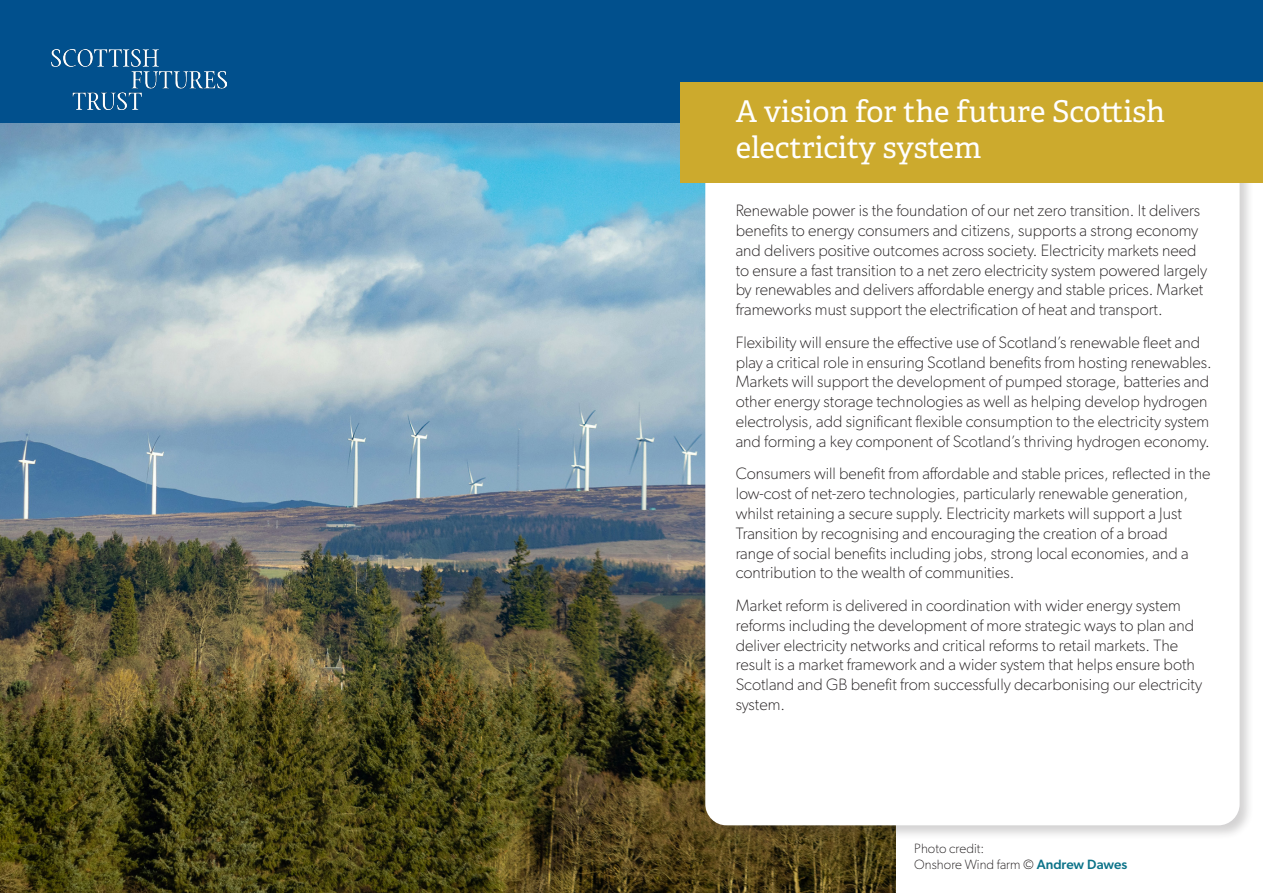
<style>
.page{position:relative;width:1263px;height:893px;background:#fff}
.page>*{position:absolute;margin:0;border:0;box-sizing:border-box;transform-origin:0 0}
.t1{font:30px/36px "Adelle PE";color:#fff}
.t2{font:100 16.5px/19.8px "Gibson";color:#231f20}
.t3{font:100 13.5px/16.2px "Gibson";color:#231f20}
.s1{font-weight:500;color:#0c7389}
</style>
<div class="page">
<div style="left:0;top:0;width:1263px;height:129px;background:#01508d"></div>
<img style="left:51px;top:50px;width:176px;height:59px">
<img style="left:0;top:124px;width:895px;height:769px">
<div style="left:703px;top:90px;width:551px;height:750px;background:#231f20;opacity:.2"></div>
<div style="left:705px;top:92px;width:534px;height:733px;background:#fff;border-radius:21px"></div>
<div style="left:680px;top:82px;width:583px;height:101px;background:#ccaa2d"></div>
<h1 class="t1" style="left:736px;top:92px;width:431px">A vision for the future Scottish electricity system</h1>
<p class="t2" style="left:736px;top:200px;width:473px">Renewable power is the foundation of our net zero transition. It delivers benefits to energy consumers and citizens, supports a strong economy and delivers positive outcomes across society. Electricity markets need to ensure a fast transition to a net zero electricity system powered largely by renewables and delivers affordable energy and stable prices. Market frameworks must support the electrification of heat and transport.</p>
<p class="t2" style="left:736px;top:332px;width:478px">Flexibility will ensure the effective use of Scotland’s renewable fleet and play a critical role in ensuring Scotland benefits from hosting renewables.<br>Markets will support the development of pumped storage, batteries and other energy storage technologies as well as helping develop hydrogen electrolysis, add significant flexible consumption to the electricity system and forming a key component of Scotland’s thriving hydrogen economy.</p>
<p class="t2" style="left:736px;top:464px;width:476px">Consumers will benefit from affordable and stable prices, reflected in the low-cost of net-zero technologies, particularly renewable generation, whilst retaining a secure supply. Electricity markets will support a Just Transition by recognising and encouraging the creation of a broad<br>range of social benefits including jobs, strong local economies, and a contribution to the wealth of communities.</p>
<p class="t2" style="left:736px;top:595px;width:468px">Market reform is delivered in coordination with wider energy system reforms including the development of more strategic ways to plan and deliver electricity networks and critical reforms to retail markets. The result is a market framework and a wider system that helps ensure both Scotland and GB benefit from successfully decarbonising our electricity system.</p>
<p class="t3" style="left:914px;top:840px;width:215px">Photo credit:<br>Onshore Wind farm © <span class="s1">Andrew Dawes</span></p>
</div>
